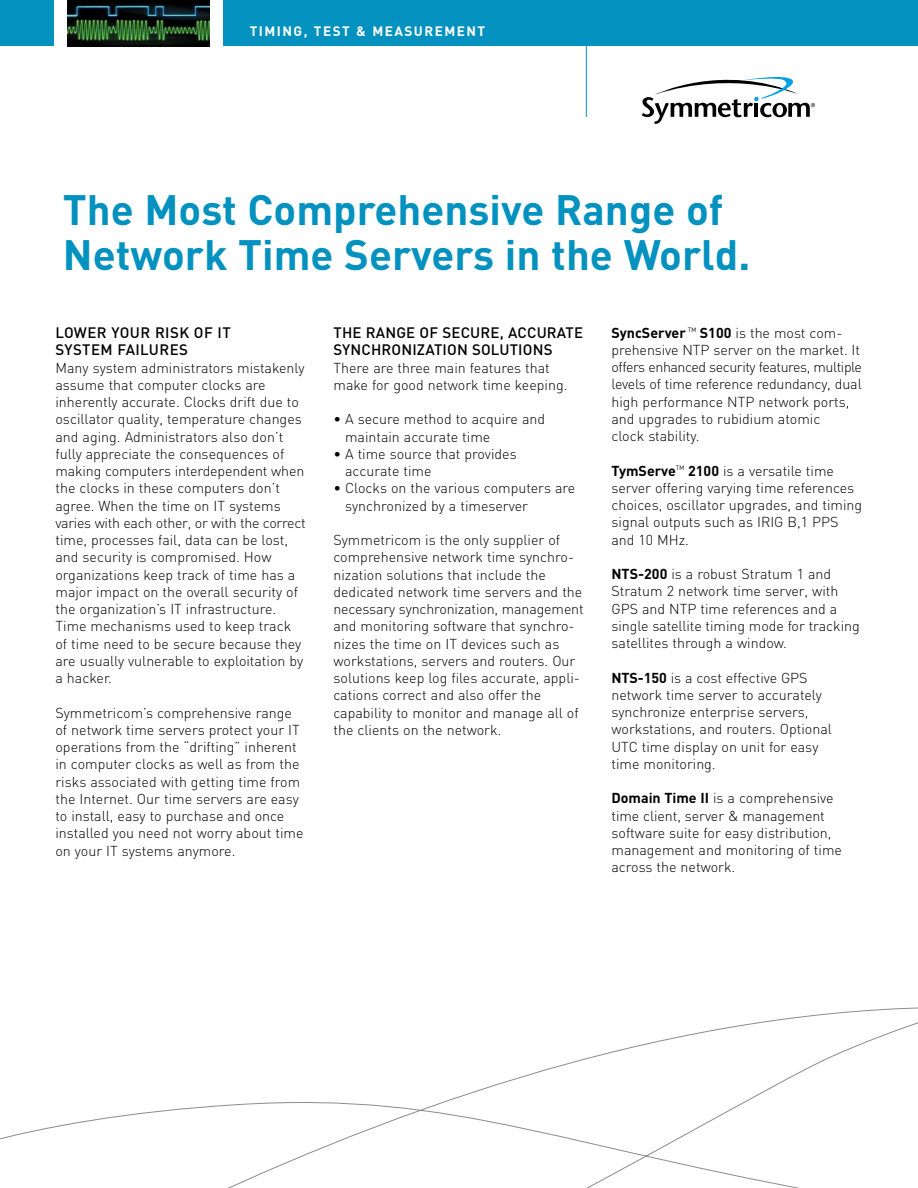
<style>
.page{position:relative;width:918px;height:1188px;background:#fff}
.page>*{position:absolute;margin:0;border:0;box-sizing:border-box;transform-origin:0 0}
.t1{font:700 42px/45px "DIN";color:#0392bf}
.t2{font:500 15px/17.2px "DIN";letter-spacing:.01em;color:#000}
.t3{font:300 14.25px/17.2px "DIN";color:#000}
.t4{font:700 13.5px "DIN";letter-spacing:.11em;color:#fff}
.s1{font-weight:700}
</style>
<div class="page">
<div style="left:223px;top:0;width:695px;height:46px;background:#0392bf"></div>
<div style="left:0;top:0;width:54px;height:46px;background:#0392bf"></div>
<hr style="left:586px;top:35px;width:1px;height:82px;background:#0392bf">
<svg style="left:641px;top:77px;width:175px;height:47px"></svg>
<img style="left:68px;top:0;width:141px;height:46px">
<svg style="left:0;top:1007px;width:918px;height:181px"></svg>
<p class="t4" style="left:250px;top:26px;width:237px">TIMING, TEST &amp; MEASUREMENT</p>
<h1 class="t1" style="left:63px;top:192px;width:689px">The Most Comprehensive Range of<br>Network Time Servers in the World.</h1>
<p class="t2" style="left:56px;top:326px;width:177px">LOWER YOUR RISK OF IT<br>SYSTEM FAILURES</p>
<p class="t3" style="left:56px;top:360px;width:252px">Many system administrators mistakenly assume that computer clocks are inherently accurate. Clocks drift due to oscillator quality, temperature changes and aging. Administrators also don’t fully appreciate the consequences of making computers interdependent when the clocks in these computers don’t agree. When the time on IT systems varies with each other, or with the correct time, processes fail, data can be lost, and security is compromised. How organizations keep track of time has a major impact on the overall security of the organization’s IT infrastructure.<br>Time mechanisms used to keep track of time need to be secure because they are usually vulnerable to exploitation by a hacker.</p>
<p class="t3" style="left:56px;top:705px;width:250px">Symmetricom’s comprehensive range of network time servers protect your IT operations from the “drifting” inherent in computer clocks as well as from the risks associated with getting time from the Internet. Our time servers are easy to install, easy to purchase and once installed you need not worry about time on your IT systems anymore.</p>
<p class="t2" style="left:333px;top:326px;width:251px">THE RANGE OF SECURE, ACCURATE<br>SYNCHRONIZATION SOLUTIONS</p>
<p class="t3" style="left:333px;top:360px;width:235px">There are three main features that make for good network time keeping.</p>
<p class="t3" style="left:345px;top:412px;width:202px;text-indent:-12px">• A secure method to acquire and maintain accurate time</p>
<p class="t3" style="left:345px;top:447px;width:173px;text-indent:-12px">• A time source that provides accurate time</p>
<p class="t3" style="left:345px;top:481px;width:232px;text-indent:-12px">• Clocks on the various computers are synchronized by a timeserver</p>
<p class="t3" style="left:333px;top:533px;width:252px">Symmetricom is the only supplier of comprehensive network time synchro&shy;nization solutions that include the dedicated network time servers and the necessary synchronization, management and monitoring software that synchro&shy;nizes the time on IT devices such as workstations, servers and routers. Our solutions keep log files accurate, appli&shy;cations correct and also offer the capability to monitor and manage all of the clients on the network.</p>
<p class="t3" style="left:611px;top:326px;width:252px"><span class="s1">SyncServer</span> <sup>™</sup> <span class="s1">S100</span> is the most com&shy;prehensive NTP server on the market. It offers enhanced security features, multiple levels of time reference redundancy, dual high performance NTP network ports, and upgrades to rubidium atomic<br>clock stability.</p>
<p class="t3" style="left:611px;top:464px;width:252px"><span class="s1">TymServe</span><sup>™</sup> <span class="s1">2100</span> is a versatile time server offering varying time references choices, oscillator upgrades, and timing signal outputs such as IRIG B,1 PPS and 10 MHz.</p>
<p class="t3" style="left:611px;top:567px;width:250px"><span class="s1">NTS-200</span> is a robust Stratum 1 and Stratum 2 network time server, with GPS and NTP time references and a single satellite timing mode for tracking satellites through a window.</p>
<p class="t3" style="left:611px;top:671px;width:222px"><span class="s1">NTS-150</span> is a cost effective GPS network time server to accurately synchronize enterprise servers, workstations, and routers. Optional<br>UTC time display on unit for easy time monitoring.</p>
<p class="t3" style="left:611px;top:791px;width:232px"><span class="s1">Domain Time II</span> is a comprehensive time client, server &amp; management software suite for easy distribution, management and monitoring of time across the network.</p>
</div>
